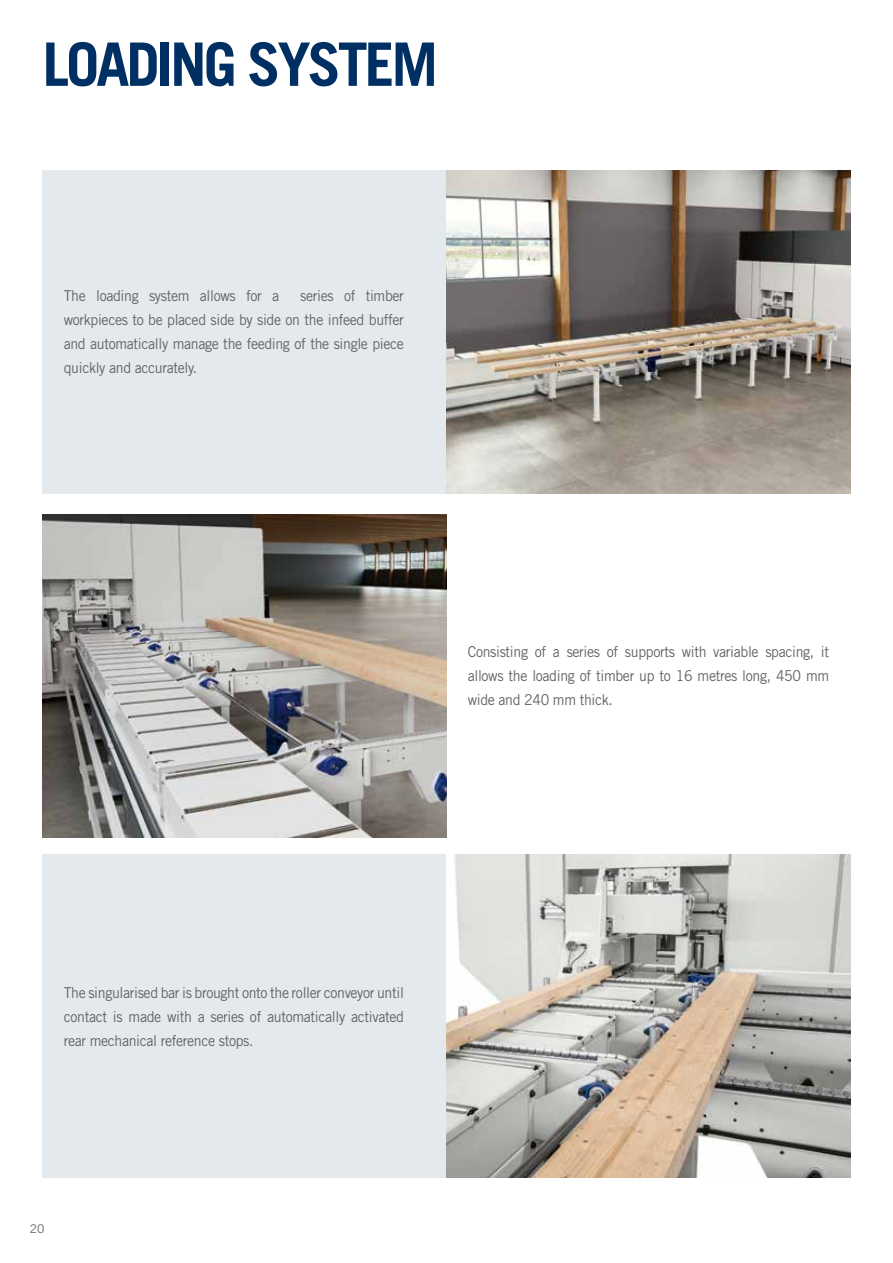
<style>
.page{position:relative;width:893px;height:1263px;background:#fff}
.page>*{position:absolute;margin:0;border:0;box-sizing:border-box;transform-origin:0 0}
.t1{font:700 60px "Trade Gothic LT Std";letter-spacing:-.055em;color:#003063}
.t2{font:15px/24px "Trade Gothic LT Std";letter-spacing:-.025em;color:#646363;text-align:justify;scale:.94 1}
.t3{font:12px "Trade Gothic LT Std";color:#646363}
</style>
<div class="page">
<div style="left:43px;top:855px;width:807px;height:323px;background:#e3e9ec"></div>
<img style="left:446px;top:855px;width:404px;height:323px">
<div style="left:43px;top:170px;width:807px;height:323px;background:#e3e9ec"></div>
<img style="left:446px;top:170px;width:404px;height:323px">
<img style="left:43px;top:514px;width:403px;height:323px">
<h1 class="t1" style="left:43px;top:28px;width:397px">LOADING SYSTEM</h1>
<p class="t2" style="left:64px;top:284px;width:363px;text-indent:236px">series of timber workpieces to be placed side by side on the infeed buffer and automatically manage the feeding of the single piece quickly and accurately.</p>
<p class="t2" style="left:64px;top:284px;width:231px">The loading system allows for a</p>
<p class="t2" style="left:468px;top:640px;width:386px">Consisting of a series of supports with variable spacing, it allows the loading of timber up to 16 metres long, 450 mm wide and 240 mm thick.</p>
<p class="t2" style="left:64px;top:980px;width:363px">The singularised bar is brought onto the roller conveyor until contact is made with a series of automatically activated rear mechanical reference stops.</p>
<p class="t3" style="left:30px;top:1222px;width:16px">20</p>
</div>
